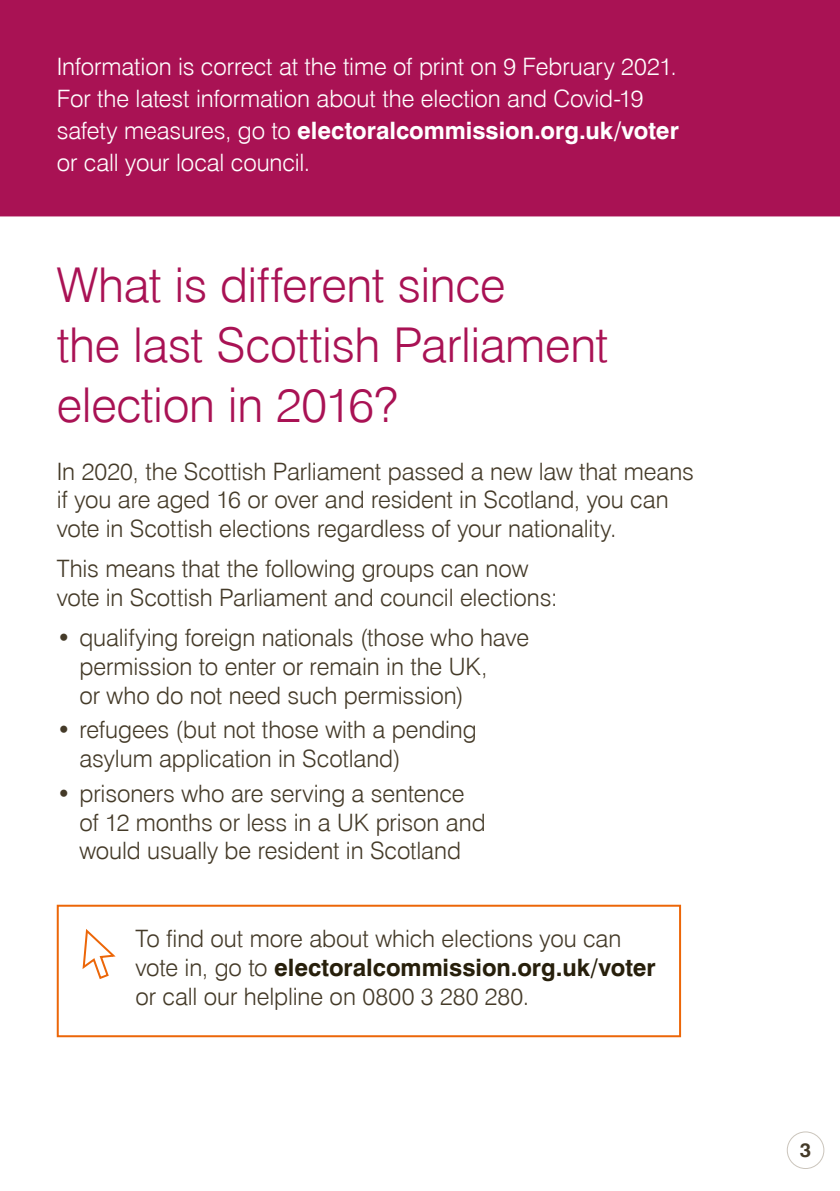
<style>
.page{position:relative;width:840px;height:1191px;background:#fff}
.page>*{position:absolute;margin:0;border:0;box-sizing:border-box;transform-origin:0 0}
.t1{font:300 48px/60px "Swiss 721 BT";letter-spacing:-.01em;color:#a91254}
.t2{font:300 24px/28.8px "Swiss 721 BT";letter-spacing:-.005em;color:#443a28}
.t3{font:300 24px/32px "Swiss 721 BT";letter-spacing:-.005em;color:#fff}
.t4{font:700 20px "Swiss 721 BT";color:#443a28}
.s1{font-weight:700}
.s2{font-weight:700;color:#271f0b}
</style>
<div class="page">
<div style="left:57px;top:904px;width:623px;height:133px;border:2px solid #ec6608"></div>
<div style="left:786px;top:1131px;width:37px;height:38px;border:1px solid #cbc5bc;border-radius:50%"></div>
<div style="left:0;top:0;width:839px;height:216px;background:#a91254"></div>
<svg style="left:82px;top:929px;width:34px;height:50px"></svg>
<p class="t3" style="left:57px;top:50px;width:623px">Information is correct at the time of print on 9 February 2021.<br>For the latest information about the election and Covid-19 safety measures, go to <span class="s1">electoralcommission.org.uk/voter </span>or call your local council.</p>
<h2 class="t1" style="left:57px;top:255px;width:553px">What is different since<br>the last Scottish Parliament election in 2016?</h2>
<p class="t2" style="left:57px;top:456px;width:638px">In 2020, the Scottish Parliament passed a new law that means if you are aged 16 or over and resident in Scotland, you can vote in Scottish elections regardless of your nationality.</p>
<p class="t2" style="left:57px;top:554px;width:502px">This means that the following groups can now vote in Scottish Parliament and council elections:</p>
<p class="t2" style="left:79px;top:623px;width:451px;text-indent:-23px">• qualifying foreign nationals (those who have permission to enter or remain in the UK,<br>or who do not need such permission)</p>
<p class="t2" style="left:79px;top:715px;width:398px;text-indent:-23px">• refugees (but not those with a pending asylum application in Scotland)</p>
<p class="t2" style="left:79px;top:778px;width:407px;text-indent:-23px">• prisoners who are serving a sentence of 12 months or less in a UK prison and would usually be resident in Scotland</p>
<p class="t2" style="left:135px;top:924px;width:521px">To find out more about which elections you can vote in, go to <span class="s2">electoralcommission.org.uk/voter </span>or call our helpline on 0800 3 280 280.</p>
<p class="t4" style="left:799px;top:1137px;width:13px">3</p>
</div>
